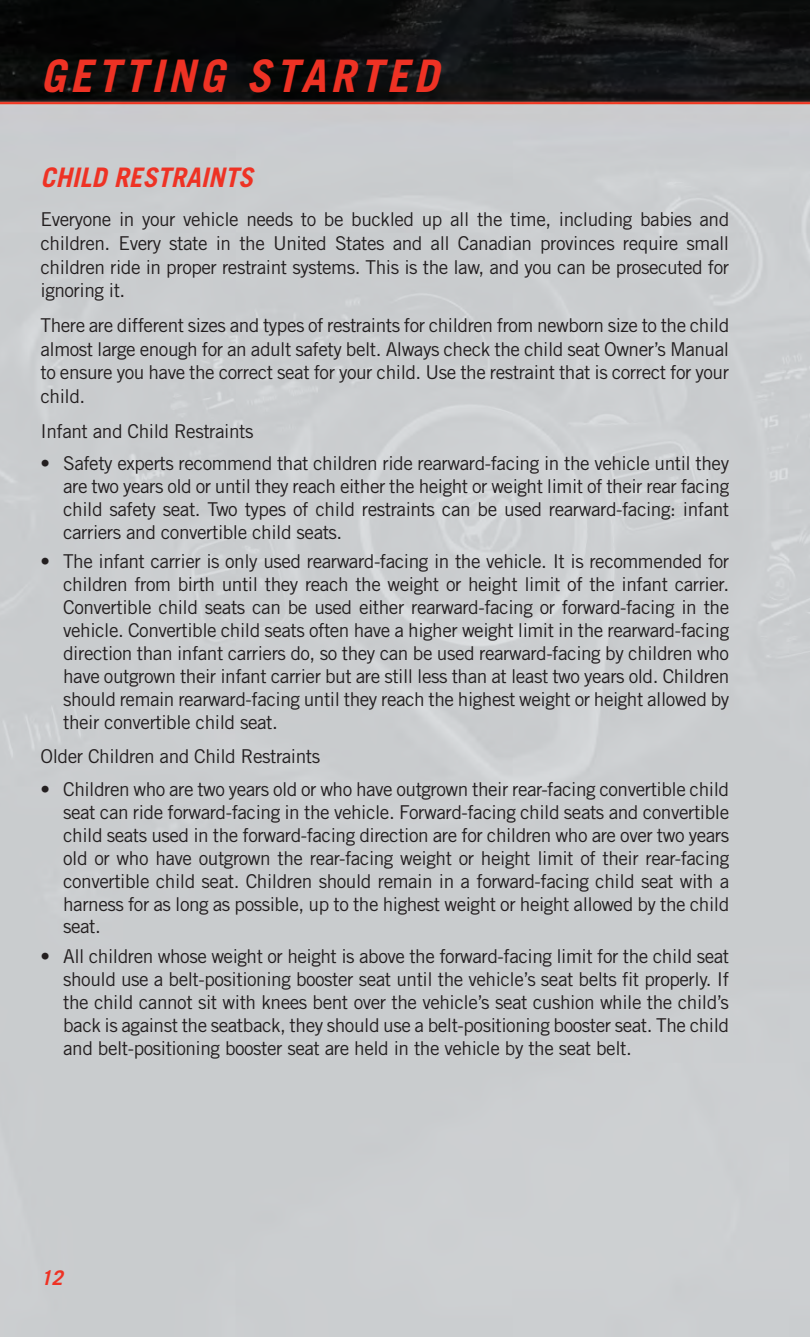
<style>
.page{position:relative;width:810px;height:1337px;background:#fff}
.page>*{position:absolute;margin:0;border:0;box-sizing:border-box;transform-origin:0 0}
.t1{font:italic 700 45px "Trade Gothic LT Std";letter-spacing:.1em;color:#ee3224}
.t2{font:italic 700 27px "Trade Gothic LT Std";color:#ee3224}
.t3{font:italic 700 20.25px "Trade Gothic LT Std";color:#ee3224}
.t4{font:19.12px/22.9px "Trade Gothic LT Std";letter-spacing:-.025em;color:#231f20;text-align:justify}
</style>
<div class="page">
<img style="left:0;top:0;width:810px;height:1336px">
<h1 class="t1" style="left:40px;top:60px;width:400px">GETTING STARTED</h1>
<h2 class="t2" style="left:41px;top:167px;width:214px">CHILD RESTRAINTS</h2>
<p class="t4" style="left:41px;top:210px;width:690px;line-height:23.6px">Everyone in your vehicle needs to be buckled up all the time, including babies and children. Every state in the United States and all Canadian provinces require small children ride in proper restraint systems. This is the law, and you can be prosecuted for ignoring it.</p>
<p class="t4" style="left:41px;top:315px;width:690px;line-height:23.6px">There are different sizes and types of restraints for children from newborn size to the child almost large enough for an adult safety belt. Always check the child seat Owner’s Manual to ensure you have the correct seat for your child. Use the restraint that is correct for your child.</p>
<p class="t4" style="left:41px;top:421px;width:215px">Infant and Child Restraints</p>
<p class="t4" style="left:63px;top:453px;width:668px;text-indent:-23px">• Safety experts recommend that children ride rearward-facing in the vehicle until they are two years old or until they reach either the height or weight limit of their rear facing child safety seat. Two types of child restraints can be used rearward-facing: infant carriers and convertible child seats.</p>
<p class="t4" style="left:63px;top:552px;width:668px;text-indent:-23px">• The infant carrier is only used rearward-facing in the vehicle. It is recommended for children from birth until they reach the weight or height limit of the infant carrier.<br>Convertible child seats can be used either rearward-facing or forward-facing in the vehicle. Convertible child seats often have a higher weight limit in the rearward-facing direction than infant carriers do, so they can be used rearward-facing by children who have outgrown their infant carrier but are still less than at least two years old. Children should remain rearward-facing until they reach the highest weight or height allowed by their convertible child seat.</p>
<p class="t4" style="left:41px;top:747px;width:281px">Older Children and Child Restraints</p>
<p class="t4" style="left:63px;top:779px;width:668px;text-indent:-23px">• Children who are two years old or who have outgrown their rear-facing convertible child seat can ride forward-facing in the vehicle. Forward-facing child seats and convertible child seats used in the forward-facing direction are for children who are over two years old or who have outgrown the rear-facing weight or height limit of their rear-facing convertible child seat. Children should remain in a forward-facing child seat with a harness for as long as possible, up to the highest weight or height allowed by the child seat.</p>
<p class="t4" style="left:63px;top:946px;width:668px;text-indent:-23px">• All children whose weight or height is above the forward-facing limit for the child seat should use a belt-positioning booster seat until the vehicle’s seat belts fit properly. If the child cannot sit with knees bent over the vehicle’s seat cushion while the child’s back is against the seatback, they should use a belt-positioning booster seat. The child and belt-positioning booster seat are held in the vehicle by the seat belt.</p>
<p class="t3" style="left:40px;top:1270px;width:24px">12</p>
</div>
